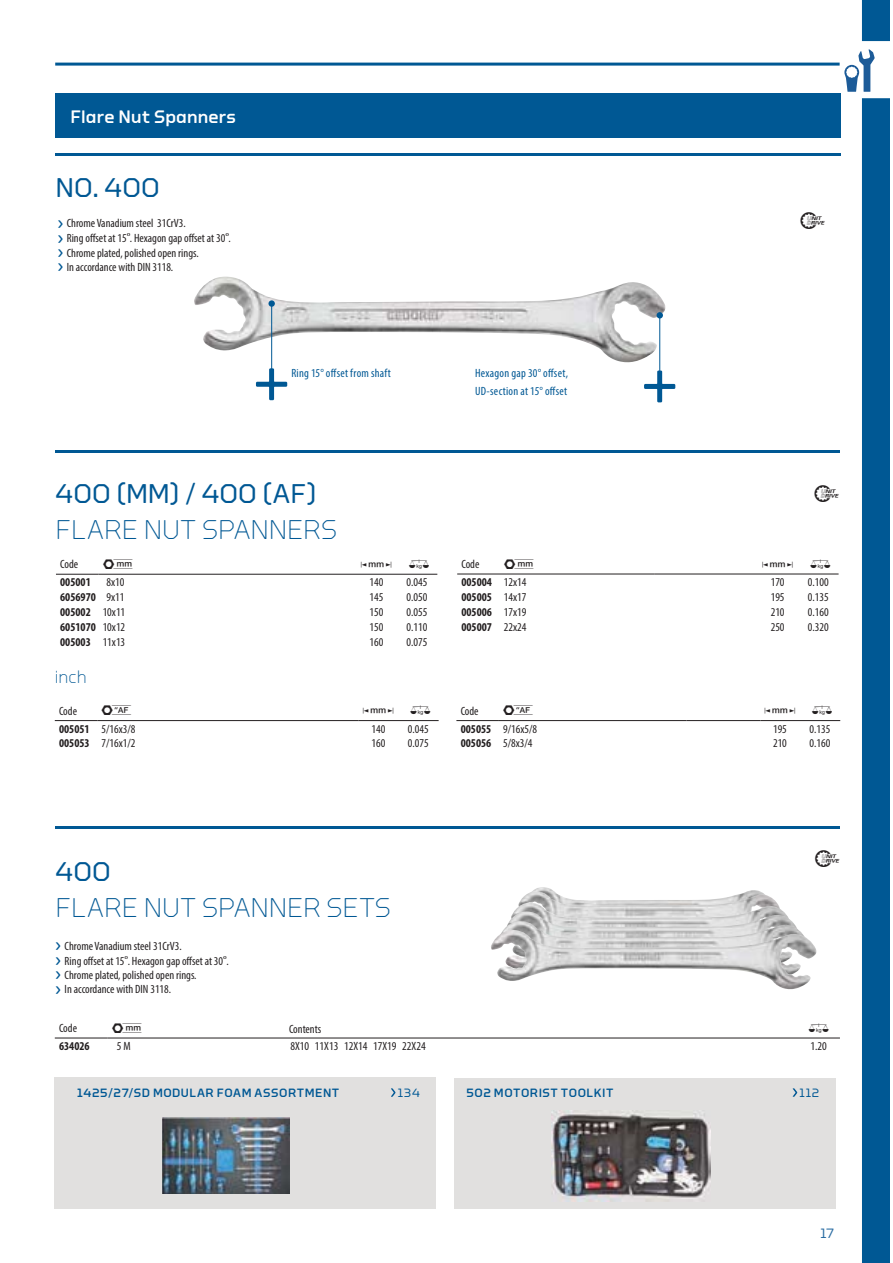
<style>
.page{position:relative;width:893px;height:1263px;background:#fff}
.page>*{position:absolute;margin:0;border:0;box-sizing:border-box;transform-origin:0 0}
.t1{font:300 27px "GEDORE Type";letter-spacing:-.005em;color:#005894}
.t2{font:27px "GEDORE Type";color:#005894}
.t3{font:21px "Gedore";color:#231f20}
.t4{font:500 18px "GEDORE Type";letter-spacing:.01em;color:#fff}
.t5{font:300 18px "GEDORE Type";color:#005894}
.t6{font:13.5px "GEDORE Type";color:#2b6da3}
.t7{font:condensed 12px/15px "Myriad Pro";color:#231f20}
.t8{font:700 condensed 12px "Myriad Pro";color:#231f20}
.t9{font:condensed 12px/18px "Myriad Pro";letter-spacing:.02em;color:#005894}
.t10{font:500 12px "GEDORE Type";letter-spacing:.04em;color:#005894}
.t11{font:12px "Gedore";color:#231f20}
.t12{font:12px "GEDORE Type";letter-spacing:.06em;color:#005894}
.t13{font:condensed 6px "Myriad Pro";color:#231f20;scale:1.6 1}
.s1{font-family:"GEDORE Type";font-stretch:normal;font-size:16.8px;color:#005894}
.s2{font-weight:400}
.s3{font-weight:700}
</style>
<div class="page">
<svg style="left:840px;top:0;width:49px;height:1263px"></svg>
<div style="left:454px;top:1078px;width:382px;height:130px;background:#e1e0df"></div>
<svg style="left:792px;top:1088px;width:5px;height:9px"></svg>
<div style="left:54px;top:1077px;width:382px;height:131px;background:#e1e0df"></div>
<svg style="left:391px;top:1088px;width:4px;height:9px"></svg>
<img style="left:162px;top:1118px;width:127px;height:76px">
<img style="left:551px;top:1111px;width:159px;height:90px">
<hr style="left:56px;top:574px;width:42px;height:1px;background:#231f20">
<hr style="left:98px;top:574px;width:339px;height:1px;background:#231f20">
<img style="left:194px;top:277px;width:472px;height:87px">
<hr style="left:56px;top:450px;width:784px;height:3px;background:#005894">
<hr style="left:271px;top:304px;width:1px;height:73px;background:#005894">
<div style="left:268px;top:300px;width:7px;height:7px;background:#005894;border-radius:50%"></div>
<svg style="left:256px;top:368px;width:31px;height:32px"></svg>
<hr style="left:659px;top:315px;width:1px;height:64px;background:#005894">
<div style="left:656px;top:312px;width:7px;height:7px;background:#005894;border-radius:50%"></div>
<svg style="left:644px;top:371px;width:31px;height:31px"></svg>
<hr style="left:55px;top:720px;width:42px;height:1px;background:#231f20">
<hr style="left:97px;top:720px;width:262px;height:1px;background:#231f20">
<hr style="left:359px;top:720px;width:80px;height:1px;background:#231f20">
<hr style="left:457px;top:574px;width:198px;height:1px;background:#231f20">
<hr style="left:655px;top:574px;width:183px;height:1px;background:#231f20">
<hr style="left:456px;top:720px;width:43px;height:1px;background:#231f20">
<hr style="left:499px;top:720px;width:187px;height:1px;background:#231f20">
<hr style="left:686px;top:720px;width:74px;height:1px;background:#231f20">
<hr style="left:760px;top:720px;width:80px;height:1px;background:#231f20">
<img style="left:533px;top:887px;width:226px;height:4px">
<img style="left:519px;top:891px;width:258px;height:12px">
<img style="left:514px;top:903px;width:270px;height:9px">
<img style="left:510px;top:912px;width:281px;height:9px">
<img style="left:503px;top:921px;width:295px;height:9px">
<img style="left:491px;top:930px;width:326px;height:60px">
<hr style="left:55px;top:153px;width:786px;height:3px;background:#005894">
<div style="left:55px;top:93px;width:786px;height:45px;background:#005894"></div>
<hr style="left:55px;top:63px;width:784px;height:3px;background:#005894">
<hr style="left:56px;top:826px;width:784px;height:3px;background:#005894">
<hr style="left:55px;top:1038px;width:52px;height:1px;background:#231f20">
<hr style="left:107px;top:1038px;width:733px;height:1px;background:#231f20">
<h3 class="t4" style="left:70px;top:110px;width:167px">Flare Nut Spanners</h3>
<h1 class="t2" style="left:56px;top:179px;width:106px">NO. 400</h1>
<p class="t7" style="left:58px;top:217px;width:174px"><span class="s1">›</span> Chrome Vanadium steel 31CrV3.<br><span class="s1">›</span> Ring offset at 15 . Hexagon gap offset at 30 .</p>
<p class="t13" style="left:127px;top:232px;width:4px">o</p>
<p class="t13" style="left:225px;top:232px;width:4px">o</p>
<p class="t7" style="left:58px;top:246px;width:142px;line-height:14.4px"><span class="s1">›</span> Chrome plated, polished open rings. <span class="s1">›</span> In accordance with DIN 3118.</p>
<p class="t9" style="left:291px;top:365px;width:101px">Ring 15° offset from shaft</p>
<p class="t9" style="left:475px;top:365px;width:94px">Hexagon gap 30° offset,<br>UD-section at 15° offset</p>
<h1 class="t2" style="left:56px;top:484px;width:262px">400 (MM) / 400 (AF)</h1>
<h1 class="t1" style="left:56px;top:520px;width:283px">FLARE NUT SPANNERS</h1>
<h2 class="t3" style="left:800px;top:209px;width:27px">3</h2>
<h2 class="t3" style="left:814px;top:482px;width:27px">3</h2>
<p class="t7" style="left:60px;top:558px;width:19px">Code</p>
<p class="t11" style="left:103px;top:558px;width:32px">!</p>
<p class="t11" style="left:361px;top:558px;width:33px">y</p>
<p class="t11" style="left:409px;top:558px;width:22px">0</p>
<p class="t8" style="left:60px;top:575px;width:32px">005001</p>
<p class="t7" style="left:106px;top:576px;width:19px">8x10</p>
<p class="t7" style="left:369px;top:576px;width:15px">140</p>
<p class="t7" style="left:407px;top:576px;width:22px">0.045</p>
<p class="t8" style="left:60px;top:590px;width:66px">6056970 <span class="s2">9x11</span></p>
<p class="t7" style="left:369px;top:590px;width:15px">145</p>
<p class="t7" style="left:407px;top:590px;width:22px">0.050</p>
<p class="t8" style="left:60px;top:604px;width:67px">005002 <span class="s2">10x11</span></p>
<p class="t7" style="left:369px;top:605px;width:15px">150</p>
<p class="t7" style="left:407px;top:605px;width:22px">0.055</p>
<p class="t8" style="left:60px;top:619px;width:67px">6051070 <span class="s2">10x12</span></p>
<p class="t7" style="left:369px;top:620px;width:15px">150</p>
<p class="t7" style="left:407px;top:620px;width:22px">0.110</p>
<p class="t8" style="left:60px;top:634px;width:67px">005003 <span class="s2">11x13</span></p>
<p class="t7" style="left:369px;top:635px;width:15px">160</p>
<p class="t7" style="left:407px;top:635px;width:22px">0.075</p>
<h3 class="t5" style="left:55px;top:670px;width:34px">inch</h3>
<p class="t7" style="left:59px;top:704px;width:19px">Code</p>
<p class="t11" style="left:102px;top:704px;width:32px">"</p>
<p class="t11" style="left:363px;top:704px;width:33px">y</p>
<p class="t11" style="left:410px;top:704px;width:22px">0</p>
<p class="t7" style="left:59px;top:722px;width:78px"><span class="s3">005051</span> 5/16x3/8</p>
<p class="t7" style="left:371px;top:722px;width:15px">140</p>
<p class="t7" style="left:408px;top:722px;width:22px">0.045</p>
<p class="t7" style="left:59px;top:737px;width:78px"><span class="s3">005053</span> 7/16x1/2</p>
<p class="t7" style="left:371px;top:737px;width:15px">160</p>
<p class="t7" style="left:408px;top:737px;width:22px">0.075</p>
<p class="t7" style="left:461px;top:557px;width:19px">Code</p>
<p class="t11" style="left:504px;top:558px;width:32px">!</p>
<p class="t11" style="left:762px;top:558px;width:33px">y</p>
<p class="t11" style="left:810px;top:558px;width:22px">0</p>
<p class="t8" style="left:461px;top:575px;width:67px">005004 <span class="s2">12x14</span></p>
<p class="t7" style="left:771px;top:575px;width:15px">170</p>
<p class="t7" style="left:808px;top:575px;width:22px">0.100</p>
<p class="t8" style="left:461px;top:589px;width:67px">005005 <span class="s2">14x17</span></p>
<p class="t7" style="left:771px;top:590px;width:15px">195</p>
<p class="t7" style="left:808px;top:590px;width:22px">0.135</p>
<p class="t8" style="left:461px;top:604px;width:67px">005006 <span class="s2">17x19</span></p>
<p class="t7" style="left:771px;top:605px;width:15px">210</p>
<p class="t7" style="left:808px;top:605px;width:22px">0.160</p>
<p class="t8" style="left:461px;top:619px;width:67px">005007 <span class="s2">22x24</span></p>
<p class="t7" style="left:771px;top:620px;width:15px">250</p>
<p class="t7" style="left:808px;top:620px;width:22px">0.320</p>
<p class="t7" style="left:461px;top:704px;width:19px">Code</p>
<p class="t11" style="left:503px;top:704px;width:32px">"</p>
<p class="t11" style="left:764px;top:704px;width:33px">y</p>
<p class="t11" style="left:812px;top:704px;width:22px">0</p>
<p class="t7" style="left:461px;top:722px;width:78px"><span class="s3">005055</span> 9/16x5/8</p>
<p class="t7" style="left:773px;top:722px;width:15px">195</p>
<p class="t7" style="left:809px;top:722px;width:22px">0.135</p>
<p class="t7" style="left:461px;top:737px;width:73px"><span class="s3">005056</span> 5/8x3/4</p>
<p class="t7" style="left:773px;top:737px;width:15px">210</p>
<p class="t7" style="left:809px;top:737px;width:22px">0.160</p>
<h2 class="t3" style="left:815px;top:848px;width:27px">3</h2>
<h1 class="t2" style="left:56px;top:862px;width:57px">400</h1>
<h1 class="t1" style="left:56px;top:898px;width:337px">FLARE NUT SPANNER SETS</h1>
<p class="t7" style="left:56px;top:939px;width:174px"><span class="s1">›</span> Chrome Vanadium steel 31CrV3.<br><span class="s1">›</span> Ring offset at 15 . Hexagon gap offset at 30 .</p>
<p class="t13" style="left:125px;top:954px;width:4px">o</p>
<p class="t13" style="left:223px;top:954px;width:4px">o</p>
<p class="t7" style="left:56px;top:969px;width:142px;line-height:14.4px"><span class="s1">›</span> Chrome plated, polished open rings. <span class="s1">›</span> In accordance with DIN 3118.</p>
<p class="t7" style="left:59px;top:1021px;width:19px">Code</p>
<p class="t11" style="left:112px;top:1022px;width:32px">!</p>
<p class="t7" style="left:289px;top:1022px;width:34px">Contents</p>
<p class="t11" style="left:808px;top:1022px;width:22px">0</p>
<p class="t8" style="left:59px;top:1039px;width:32px">634026</p>
<p class="t7" style="left:117px;top:1039px;width:15px">5 M</p>
<p class="t7" style="left:290px;top:1039px;width:137px">8X10 11X13 12X14 17X19 22X24</p>
<p class="t7" style="left:810px;top:1039px;width:18px">1.20</p>
<p class="t10" style="left:77px;top:1088px;width:264px">1425/27/SD MODULAR FOAM ASSORTMENT</p>
<p class="t12" style="left:398px;top:1088px;width:24px">134</p>
<p class="t10" style="left:466px;top:1088px;width:148px">502 MOTORIST TOOLKIT</p>
<p class="t12" style="left:799px;top:1088px;width:21px">112</p>
<p class="t6" style="left:820px;top:1229px;width:15px">17</p>
</div>
